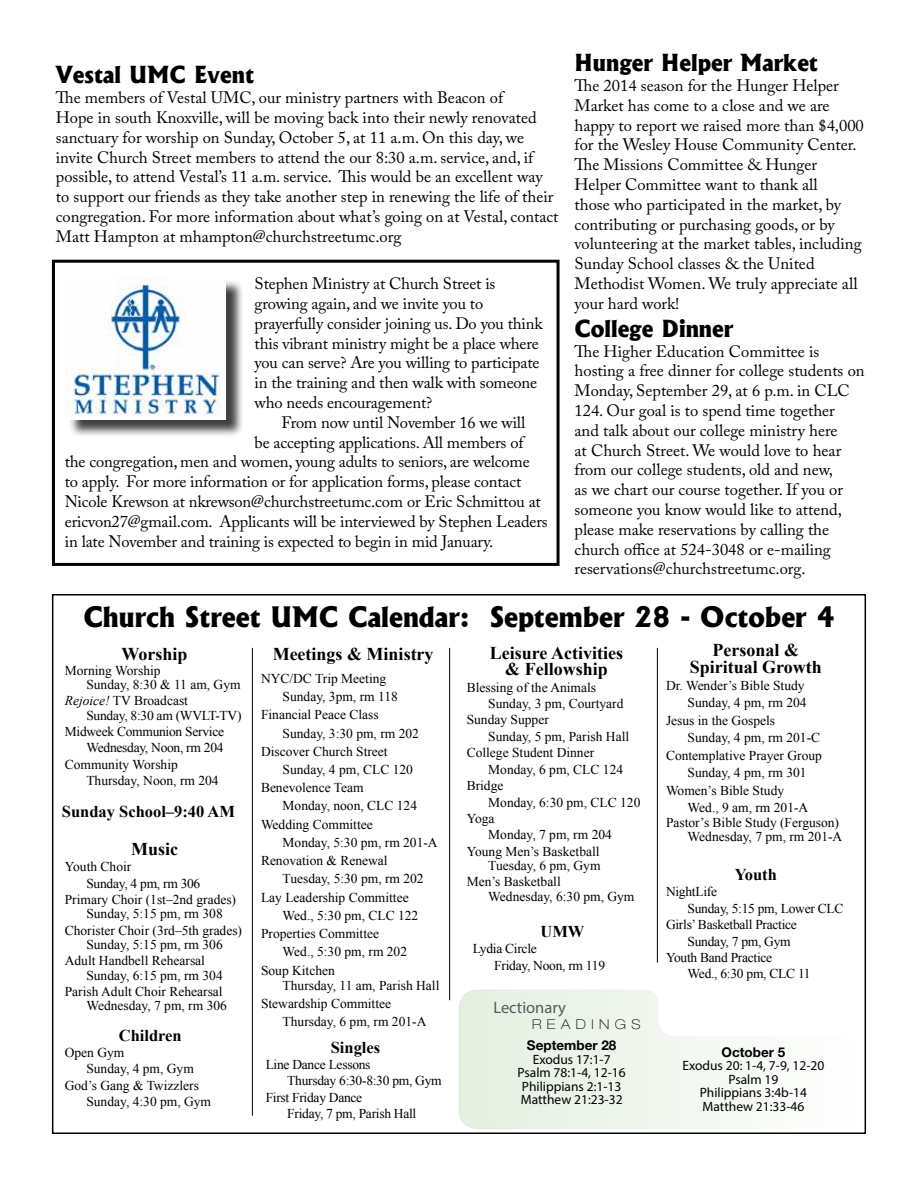
<style>
.page{position:relative;width:918px;height:1188px;background:#fff}
.page>*{position:absolute;margin:0;border:0;box-sizing:border-box;transform-origin:0 0}
.t1{font:800 27px "Albertus";color:#000}
.t2{font:800 22.5px "Albertus";color:#000}
.t3{font:700 18px/16.5px "Times New Roman";color:#000;text-align:center}
.t4{font:16.5px/19.8px "Adobe Caslon Pro";color:#000}
.t5{font:700 16.5px "Times New Roman";color:#000}
.t6{font:16.5px "Myriad Pro";color:#58595b}
.t7{font:13.5px/16.4px "Times New Roman";color:#000}
.t8{font:13.5px/14.2px "Times New Roman";letter-spacing:-.02em;color:#000}
.t9{font:13.5px/13.5px "Myriad Pro";color:#000;text-align:center}
.t10{font:700 13.5px "Helvetica Neue LT Pro";color:#000}
.t11{font:100 expanded 13.5px "Helvetica Neue LT Pro";letter-spacing:.4em;color:#000}
.s1{font-style:italic}
</style>
<div class="page">
<div style="left:52px;top:260px;width:508px;height:306px;border:3px solid #000"></div>
<svg style="left:459px;top:990px;width:271px;height:139px"></svg>
<hr style="left:252px;top:648px;width:1px;height:468px;background:#000">
<hr style="left:449px;top:648px;width:1px;height:352px;background:#000">
<hr style="left:657px;top:648px;width:1px;height:315px;background:#000">
<div style="left:68px;top:279px;width:177px;height:159px;background:#000;opacity:.75"></div>
<img style="left:66px;top:277px;width:160px;height:142px">
<h2 class="t2" style="left:56px;top:61px;width:200px">Vestal UMC Event</h2>
<p class="t4" style="left:56px;top:88px;width:504px">The members of Vestal UMC, our ministry partners with Beacon of<br>Hope in south Knoxville, will be moving back into their newly renovated sanctuary for worship on Sunday, October 5, at 11 a.m. On this day, we invite Church Street members to attend the our 8:30 a.m. service, and, if possible, to attend Vestal’s 11 a.m. service. This would be an excellent way to support our friends as they take another step in renewing the life of their congregation. For more information about what’s going on at Vestal, contact Matt Hampton at mhampton@churchstreetumc.org</p>
<p class="t4" style="left:255px;top:274px;width:290px">Stephen Ministry at Church Street is growing again, and we invite you to prayerfully consider joining us. Do you think this vibrant ministry might be a place where you can serve? Are you willing to participate in the training and then walk with someone who needs encouragement?</p>
<p class="t4" style="left:282px;top:412px;width:245px">From now until November 16 we will</p>
<p class="t4" style="left:255px;top:432px;width:270px">be accepting applications. All members of</p>
<p class="t4" style="left:65px;top:452px;width:466px">the congregation, men and women, young adults to seniors, are welcome</p>
<p class="t4" style="left:65px;top:472px;width:458px">to apply. For more information or for application forms, please contact</p>
<p class="t4" style="left:65px;top:491px;width:478px">Nicole Krewson at nkrewson@churchstreetumc.com or Eric Schmittou at</p>
<p class="t4" style="left:65px;top:511px;width:484px">ericvon27@gmail.com. Applicants will be interviewed by Stephen Leaders</p>
<p class="t4" style="left:65px;top:531px;width:430px">in late November and training is expected to begin in mid January.</p>
<h2 class="t2" style="left:575px;top:49px;width:245px">Hunger Helper Market</h2>
<p class="t4" style="left:575px;top:75px;width:291px">The 2014 season for the Hunger Helper Market has come to a close and we are happy to report we raised more than $4,000 for the Wesley House Community Center.<br>The Missions Committee &amp; Hunger Helper Committee want to thank all<br>those who participated in the market, by contributing or purchasing goods, or by volunteering at the market tables, including Sunday School classes &amp; the United Methodist Women. We truly appreciate all your hard work!</p>
<h2 class="t2" style="left:575px;top:314px;width:160px">College Dinner</h2>
<p class="t4" style="left:575px;top:341px;width:292px">The Higher Education Committee is hosting a free dinner for college students on Monday, September 29, at 6 p.m. in CLC 124. Our goal is to spend time together<br>and talk about our college ministry here<br>at Church Street. We would love to hear from our college students, old and new,<br>as we chart our course together. If you or someone you know would like to attend, please make reservations by calling the church office at 524-3048 or e-mailing reservations@churchstreetumc.org.</p>
<h1 class="t1" style="left:83px;top:600px;width:753px">Church Street UMC Calendar: September 28 - October 4</h1>
<p class="t3" style="left:122px;top:646px;width:68px">Worship</p>
<p class="t7" style="left:86px;top:663px;width:156px;line-height:14.2px;text-indent:-22px">Morning Worship<br>Sunday, 8:30 &amp; 11 am, Gym</p>
<p class="t8" style="left:86px;top:693px;width:157px;text-indent:-22px"><span class="s1">Rejoice!</span> TV Broadcast<br>Sunday, 8:30 am (WVLT-TV)</p>
<p class="t8" style="left:65px;top:724px;width:161px">Midweek Communion Service</p>
<p class="t8" style="left:86px;top:741px;width:139px">Wednesday, Noon, rm 204</p>
<p class="t7" style="left:65px;top:756px;width:115px">Community Worship</p>
<p class="t7" style="left:86px;top:772px;width:134px">Thursday, Noon, rm 204</p>
<p class="t5" style="left:62px;top:800px;width:175px">Sunday School–9:40 AM</p>
<p class="t3" style="left:131px;top:840px;width:48px">Music</p>
<p class="t7" style="left:65px;top:858px;width:68px">Youth Choir</p>
<p class="t8" style="left:86px;top:876px;width:115px">Sunday, 4 pm, rm 306</p>
<p class="t7" style="left:65px;top:891px;width:173px">Primary Choir (1st–2nd grades)</p>
<p class="t7" style="left:65px;top:905px;width:179px;text-align:center">Sunday, 5:15 pm, rm 308<br>Chorister Choir (3rd–5th grades)</p>
<p class="t7" style="left:65px;top:936px;width:159px;text-indent:22px">Sunday, 5:15 pm, rm 306<br>Adult Handbell Rehearsal</p>
<p class="t7" style="left:65px;top:967px;width:159px;text-align:right">Sunday, 6:15 pm, rm 304<br>Parish Adult Choir Rehearsal</p>
<p class="t7" style="left:86px;top:997px;width:142px">Wednesday, 7 pm, rm 306</p>
<p class="t5" style="left:119px;top:1024px;width:64px">Children</p>
<p class="t7" style="left:65px;top:1044px;width:61px">Open Gym</p>
<p class="t7" style="left:86px;top:1060px;width:109px">Sunday, 4 pm, Gym</p>
<p class="t7" style="left:65px;top:1077px;width:136px">God’s Gang &amp; Twizzlers</p>
<p class="t7" style="left:86px;top:1093px;width:126px">Sunday, 4:30 pm, Gym</p>
<p class="t3" style="left:273px;top:645px;width:162px">Meetings &amp; Ministry</p>
<p class="t7" style="left:261px;top:670px;width:127px">NYC/DC Trip Meeting</p>
<p class="t7" style="left:283px;top:688px;width:117px">Sunday, 3pm, rm 118</p>
<p class="t7" style="left:261px;top:706px;width:119px">Financial Peace Class</p>
<p class="t7" style="left:283px;top:725px;width:138px">Sunday, 3:30 pm, rm 202</p>
<p class="t7" style="left:261px;top:743px;width:128px">Discover Church Street</p>
<p class="t7" style="left:283px;top:761px;width:132px">Sunday, 4 pm, CLC 120</p>
<p class="t7" style="left:261px;top:779px;width:104px">Benevolence Team</p>
<p class="t7" style="left:283px;top:798px;width:136px">Monday, noon, CLC 124</p>
<p class="t7" style="left:261px;top:816px;width:113px">Wedding Committee</p>
<p class="t7" style="left:283px;top:834px;width:157px">Monday, 5:30 pm, rm 201-A</p>
<p class="t7" style="left:261px;top:852px;width:128px">Renovation &amp; Renewal</p>
<p class="t7" style="left:283px;top:871px;width:143px">Tuesday, 5:30 pm, rm 202</p>
<p class="t7" style="left:261px;top:889px;width:149px">Lay Leadership Committee</p>
<p class="t7" style="left:283px;top:907px;width:137px">Wed., 5:30 pm, CLC 122</p>
<p class="t7" style="left:261px;top:925px;width:120px">Properties Committee</p>
<p class="t7" style="left:283px;top:943px;width:126px">Wed., 5:30 pm, rm 202</p>
<p class="t7" style="left:261px;top:962px;width:75px">Soup Kitchen</p>
<p class="t7" style="left:261px;top:976px;width:180px;line-height:18.3px;text-indent:22px">Thursday, 11 am, Parish Hall<br>Stewardship Committee</p>
<p class="t7" style="left:283px;top:1013px;width:145px">Thursday, 6 pm, rm 201-A</p>
<p class="t5" style="left:331px;top:1036px;width:51px">Singles</p>
<p class="t8" style="left:266px;top:1057px;width:106px">Line Dance Lessons</p>
<p class="t8" style="left:287px;top:1074px;width:156px">Thursday 6:30-8:30 pm, Gym</p>
<p class="t8" style="left:266px;top:1090px;width:98px">First Friday Dance</p>
<p class="t8" style="left:287px;top:1106px;width:131px">Friday, 7 pm, Parish Hall</p>
<p class="t3" style="left:490px;top:644px;width:135px">Leisure Activities &amp; Fellowship</p>
<p class="t7" style="left:467px;top:679px;width:131px">Blessing of the Animals</p>
<p class="t7" style="left:488px;top:695px;width:137px">Sunday, 3 pm, Courtyard</p>
<p class="t7" style="left:467px;top:712px;width:84px">Sunday Supper</p>
<p class="t7" style="left:488px;top:728px;width:142px">Sunday, 5 pm, Parish Hall</p>
<p class="t7" style="left:467px;top:744px;width:129px">College Student Dinner</p>
<p class="t7" style="left:488px;top:761px;width:136px">Monday, 6 pm, CLC 124</p>
<p class="t7" style="left:467px;top:777px;width:38px">Bridge</p>
<p class="t7" style="left:488px;top:794px;width:154px">Monday, 6:30 pm, CLC 120</p>
<p class="t7" style="left:467px;top:810px;width:29px">Yoga</p>
<p class="t7" style="left:488px;top:826px;width:125px">Monday, 7 pm, rm 204</p>
<p class="t7" style="left:467px;top:843px;width:134px">Young Men’s Basketball</p>
<p class="t7" style="left:467px;top:857px;width:135px;text-indent:22px">Tuesday, 6 pm, Gym<br>Men’s Basketball</p>
<p class="t7" style="left:488px;top:888px;width:148px">Wednesday, 6:30 pm, Gym</p>
<p class="t5" style="left:541px;top:920px;width:45px">UMW</p>
<p class="t8" style="left:494px;top:941px;width:112px;line-height:16.4px;text-indent:-22px">Lydia Circle<br>Friday, Noon, rm 119</p>
<p class="t6" style="left:493px;top:997px;width:74px">Lectionary</p>
<p class="t11" style="left:532px;top:1016px;width:110px">READINGS</p>
<p class="t10" style="left:527px;top:1037px;width:91px">September 28</p>
<p class="t9" style="left:518px;top:1052px;width:110px">Exodus 17:1-7<br>Psalm 78:1-4, 12-16<br>Philippians 2:1-13<br>Matthew 21:23-32</p>
<p class="t3" style="left:690px;top:641px;width:134px">Personal &amp;<br>Spiritual Growth</p>
<p class="t7" style="left:666px;top:677px;width:140px">Dr. Wender’s Bible Study</p>
<p class="t7" style="left:688px;top:695px;width:121px">Sunday, 4 pm, rm 204</p>
<p class="t7" style="left:666px;top:712px;width:111px">Jesus in the Gospels</p>
<p class="t7" style="left:688px;top:730px;width:134px">Sunday, 4 pm, rm 201-C</p>
<p class="t7" style="left:666px;top:747px;width:157px">Contemplative Prayer Group</p>
<p class="t7" style="left:688px;top:765px;width:121px">Sunday, 4 pm, rm 301</p>
<p class="t7" style="left:666px;top:782px;width:120px">Women’s Bible Study</p>
<p class="t7" style="left:688px;top:800px;width:122px">Wed., 9 am, rm 201-A</p>
<p class="t7" style="left:666px;top:815px;width:178px;line-height:14.2px;text-align:right">Pastor’s Bible Study (Ferguson)<br>Wednesday, 7 pm, rm 201-A</p>
<p class="t5" style="left:735px;top:863px;width:44px">Youth</p>
<p class="t8" style="left:666px;top:884px;width:53px">NightLife</p>
<p class="t8" style="left:688px;top:901px;width:157px">Sunday, 5:15 pm, Lower CLC</p>
<p class="t8" style="left:666px;top:917px;width:132px">Girls’ Basketball Practice</p>
<p class="t8" style="left:688px;top:934px;width:105px">Sunday, 7 pm, Gym</p>
<p class="t8" style="left:666px;top:950px;width:108px">Youth Band Practice</p>
<p class="t8" style="left:688px;top:967px;width:125px">Wed., 6:30 pm, CLC 11</p>
<p class="t10" style="left:722px;top:1043px;width:65px">October 5</p>
<p class="t9" style="left:682px;top:1059px;width:144px">Exodus 20: 1-4, 7-9, 12-20<br>Psalm 19<br>Philippians 3:4b-14<br>Matthew 21:33-46</p>
</div>
